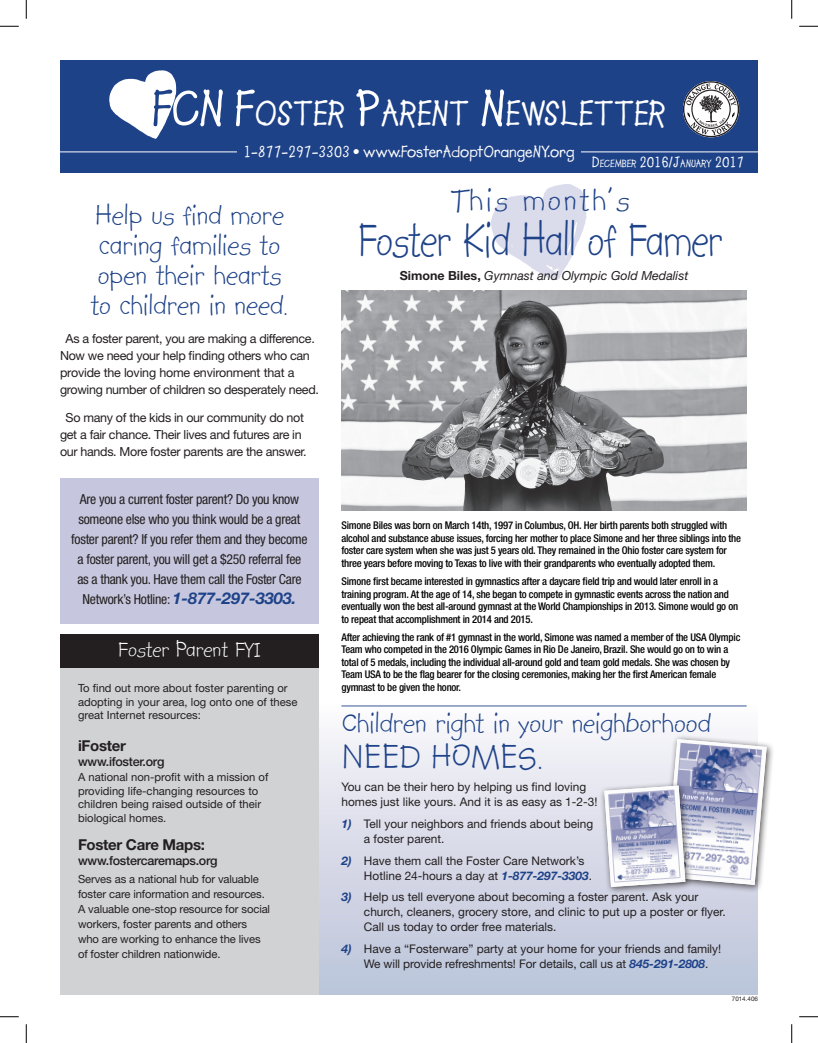
<style>
.page{position:relative;width:818px;height:1043px;background:#fff}
.page>*{position:absolute;margin:0;border:0;box-sizing:border-box;transform-origin:0 0}
.t1{font:54px "Kidprint";letter-spacing:-.015em;color:#1e4288;scale:.83 1}
.t2{font:37.5px "Kidprint";color:#1e4288}
.t3{font:700 35px "Lemonade ICG";color:#fff}
.t4{font:35px "Kidprint";letter-spacing:.08em;color:#1e4288}
.t5{font:31.25px "Kidprint";color:#1e4288}
.t6{font:23.75px "Kidprint";color:#fff}
.t7{font:700 16.25px "Lemonade ICG";color:#fff}
.t8{font:700 15px "Helvetica Neue";letter-spacing:-.02em;color:#231f20}
.t9{font:condensed 13.75px/20px "Helvetica Neue";letter-spacing:-.02em;color:#231f20;text-align:center}
.t10{font:12.5px/16.9px "Helvetica Neue";letter-spacing:-.025em;color:#231f20}
.t11{font:italic 12.5px "Helvetica Neue";color:#231f20}
.t12{font:500 12.5px "Helvetica Neue";letter-spacing:-.02em;color:#231f20}
.t13{font:11.88px/15px "Helvetica Neue";color:#231f20}
.t14{font:11.25px/13.5px "Helvetica Neue";letter-spacing:-.01em;color:#231f20}
.t15{font:500 condensed 10.62px/12.5px "Helvetica Neue";letter-spacing:-.02em;color:#000}
.t16{font:700 10.5px "Lemonade ICG";color:#fff}
.t17{font:6.25px "Helvetica Neue";color:#231f20}
.s1{font-size:50px;color:#1e4288}
.s2{font-size:50px}
.s3{font-size:15px}
.s4{font-weight:700;font-style:normal}
.s5{font-weight:700;font-style:italic;font-stretch:normal;font-size:16.25px;color:#1e4288}
.s6{font-weight:700;font-style:italic;color:#1e4288}
</style>
<div class="page">
<img style="left:477px;top:184px;width:126px;height:107px">
<div style="left:60px;top:60px;width:698px;height:112px;background:#1e4288"></div>
<div style="left:60px;top:478px;width:259px;height:145px;background:#c6c7de"></div>
<img style="left:109px;top:70px;width:68px;height:69px">
<div style="left:319px;top:701px;width:439px;height:293px;background:linear-gradient(to bottom,#f9f7fa,#bbc3d9)"></div>
<img style="left:341px;top:291px;width:405px;height:219px">
<div style="left:60px;top:668px;width:259px;height:326px;background:#d1d2d4"></div>
<div style="left:60px;top:634px;width:259px;height:34px;background:#231f20"></div>
<hr style="left:60px;top:151px;width:177px;height:1px;background:#fff">
<hr style="left:581px;top:151px;width:176px;height:1px;background:#fff">
<div style="left:660px;top:734px;width:114px;height:159px;background:#231f20;opacity:.75"></div>
<div style="left:599px;top:780px;width:94px;height:115px;background:#231f20;opacity:.75"></div>
<svg style="left:604px;top:739px;width:162px;height:148px"></svg>
<img style="left:604px;top:785px;width:81px;height:102px">
<svg style="left:682px;top:81px;width:57px;height:56px"></svg>
<svg style="left:0;top:25px;width:19px;height:2px"></svg>
<svg style="left:799px;top:25px;width:19px;height:2px"></svg>
<svg style="left:0;top:1016px;width:19px;height:1px"></svg>
<svg style="left:799px;top:1016px;width:19px;height:1px"></svg>
<svg style="left:25px;top:0;width:2px;height:19px"></svg>
<svg style="left:25px;top:1024px;width:2px;height:18px"></svg>
<svg style="left:791px;top:0;width:1px;height:19px"></svg>
<svg style="left:791px;top:1024px;width:1px;height:18px"></svg>
<p class="t3" style="left:152px;top:93px;width:515px"><span class="s1">F</span><span class="s2">CN F</span>OSTER <span class="s2">P</span>ARENT <span class="s2">N</span>EWSLETTER</p>
<p class="t7" style="left:243px;top:142px;width:332px">1-877-297-3303 • www.FosterAdoptOrangeNY.org</p>
<p class="t16" style="left:591px;top:157px;width:154px"><span class="s3">D</span>ECEMBER <span class="s3">2016/J</span>ANUARY <span class="s3">2017</span></p>
<p class="t4" style="left:451px;top:181px;width:180px">This month’s</p>
<p class="t1" style="left:357px;top:211px;width:441px">Foster Kid Hall of Famer</p>
<p class="t5" style="left:95px;top:198px;width:191px">Help us find more</p>
<p class="t5" style="left:99px;top:228px;width:183px">caring families to</p>
<p class="t5" style="left:98px;top:258px;width:185px">open their hearts</p>
<p class="t5" style="left:90px;top:288px;width:200px">to children in need.</p>
<p class="t10" style="left:60px;top:330px;width:260px;text-indent:6px">As a foster parent, you are making a difference.<br>Now we need your help finding others who can provide the loving home environment that a growing number of children so desperately need.</p>
<p class="t10" style="left:60px;top:408px;width:248px;text-align:center">So many of the kids in our community do not get a fair chance. Their lives and futures are in our hands. More foster parents are the answer.</p>
<p class="t11" style="left:400px;top:268px;width:290px"><span class="s4">Simone Biles,</span> Gymnast and Olympic Gold Medalist</p>
<p class="t9" style="left:71px;top:489px;width:238px">Are you a current foster parent? Do you know someone else who you think would be a great foster parent? If you refer them and they become a foster parent, you will get a $250 referral fee as a thank you. Have them call the Foster Care Network’s Hotline: <span class="s5">1-877-297-3303.</span></p>
<p class="t6" style="left:118px;top:636px;width:144px">Foster Parent FYI</p>
<p class="t14" style="left:78px;top:681px;width:221px">To find out more about foster parenting or adopting in your area, log onto one of these great Internet resources:</p>
<p class="t8" style="left:78px;top:736px;width:49px">iFoster</p>
<p class="t12" style="left:78px;top:753px;width:88px">www.ifoster.org</p>
<p class="t14" style="left:78px;top:770px;width:192px">A national non-profit with a mission of providing life-changing resources to children being raised outside of their biological homes.</p>
<p class="t8" style="left:78px;top:835px;width:128px">Foster Care Maps:</p>
<p class="t12" style="left:78px;top:853px;width:141px">www.fostercaremaps.org</p>
<p class="t14" style="left:78px;top:871px;width:193px;line-height:15px">Serves as a national hub for valuable foster care information and resources.<br>A valuable one-stop resource for social workers, foster parents and others who are working to enhance the lives of foster children nationwide.</p>
<p class="t15" style="left:341px;top:519px;width:401px">Simone Biles was born on March 14th, 1997 in Columbus, OH. Her birth parents both struggled with alcohol and substance abuse issues, forcing her mother to place Simone and her three siblings into the foster care system when she was just 5 years old. They remained in the Ohio foster care system for three years before moving to Texas to live with their grandparents who eventually adopted them.</p>
<p class="t15" style="left:341px;top:575px;width:398px">Simone first became interested in gymnastics after a daycare field trip and would later enroll in a training program. At the age of 14, she began to compete in gymnastic events across the nation and eventually won the best all-around gymnast at the World Championships in 2013. Simone would go on to repeat that accomplishment in 2014 and 2015.</p>
<p class="t15" style="left:341px;top:630px;width:400px">After achieving the rank of #1 gymnast in the world, Simone was named a member of the USA Olympic Team who competed in the 2016 Olympic Games in Rio De Janeiro, Brazil. She would go on to win a total of 5 medals, including the individual all-around gold and team gold medals. She was chosen by Team USA to be the flag bearer for the closing ceremonies, making her the first American female gymnast to be given the honor.</p>
<p class="t5" style="left:341px;top:705px;width:371px">Children right in your neighborhood</p>
<p class="t2" style="left:341px;top:737px;width:203px">NEED HOMES.</p>
<p class="t13" style="left:341px;top:779px;width:257px">You can be their hero by helping us find loving homes just like yours. And it is as easy as 1-2-3!</p>
<p class="t13" style="left:364px;top:816px;width:231px;text-indent:-23px"><span class="s6">1)</span> Tell your neighbors and friends about being a foster parent.</p>
<p class="t13" style="left:364px;top:852px;width:229px;text-indent:-23px"><span class="s6">2)</span> Have them call the Foster Care Network’s<br>Hotline 24-hours a day at <span class="s6">1-877-297-3303</span>.</p>
<p class="t13" style="left:364px;top:889px;width:363px;text-indent:-23px"><span class="s6">3)</span> Help us tell everyone about becoming a foster parent. Ask your church, cleaners, grocery store, and clinic to put up a poster or flyer.<br>Call us today to order free materials.</p>
<p class="t13" style="left:364px;top:941px;width:359px;text-indent:-22px"><span class="s6">4)</span> Have a “Fosterware” party at your home for your friends and family!<br>We will provide refreshments! For details, call us at <span class="s6">845-291-2808</span>.</p>
<p class="t17" style="left:731px;top:994px;width:28px">7014.406</p>
</div>
